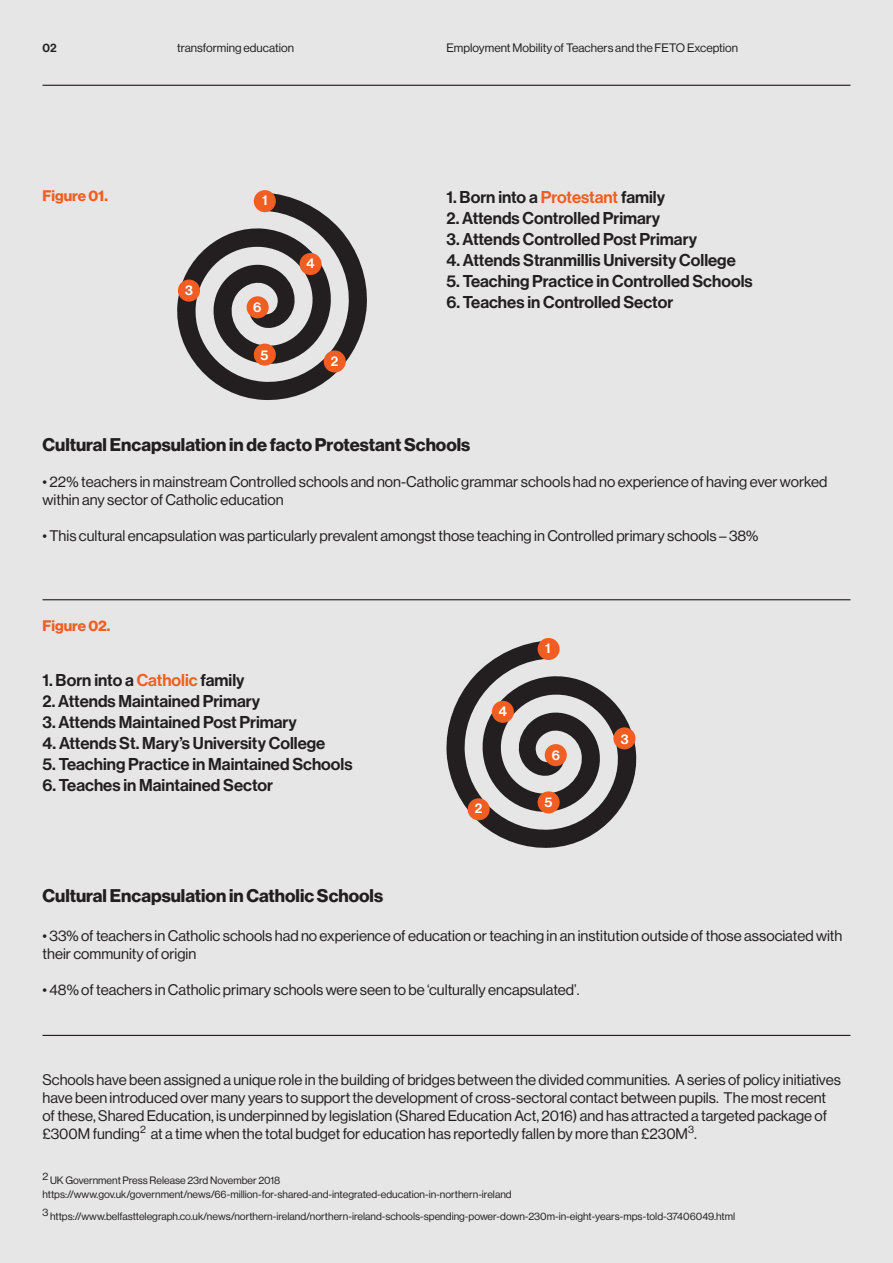
<style>
.page{position:relative;width:893px;height:1263px;background:#e5e6e5}
.page>*{position:absolute;margin:0;border:0;box-sizing:border-box;transform-origin:0 0}
.t1{font:18px "N Haas Grotesk DS Std 75 Bd";color:#231f20}
.t2{font:16.8px "N Haas Grotesk DS Std 65 Md";color:#231f20}
.t3{font:15px/18px "N Haas Grotesk DS Pro 55 Rg";color:#231f20}
.t4{font:15px "N Haas Grotesk DS Std 75 Bd";color:#f25e21}
.t5{font:13.8px "N Haas Grotesk DS Std 65 Md";color:#fff}
.t6{font:12px "N Haas Grotesk DS Pro 55 Rg";color:#231f20}
.t7{font:12px "N Haas Grotesk DS Std 65 Md";color:#231f20}
.t8{font:10.5px/13.5px "N Haas Grotesk DS Pro 55 Rg";color:#231f20}
.s1{color:#f25e21}
</style>
<div class="page">
<hr style="left:43px;top:85px;width:807px;height:1px;background:#080302">
<hr style="left:43px;top:599px;width:807px;height:1px;background:#080302">
<hr style="left:43px;top:1035px;width:807px;height:1px;background:#080302">
<svg style="left:446px;top:640px;width:191px;height:208px"></svg>
<div style="left:538px;top:638px;width:22px;height:22px;background:#f25e21;border-radius:50%"></div>
<div style="left:468px;top:798px;width:22px;height:22px;background:#f25e21;border-radius:50%"></div>
<div style="left:613px;top:727px;width:22px;height:22px;background:#f25e21;border-radius:50%"></div>
<div style="left:492px;top:701px;width:22px;height:22px;background:#f25e21;border-radius:50%"></div>
<div style="left:538px;top:791px;width:22px;height:22px;background:#f25e21;border-radius:50%"></div>
<div style="left:545px;top:744px;width:22px;height:22px;background:#f25e21;border-radius:50%"></div>
<svg style="left:177px;top:193px;width:190px;height:207px"></svg>
<div style="left:254px;top:190px;width:22px;height:22px;background:#f25e21;border-radius:50%"></div>
<div style="left:324px;top:350px;width:22px;height:22px;background:#f25e21;border-radius:50%"></div>
<div style="left:178px;top:280px;width:22px;height:22px;background:#f25e21;border-radius:50%"></div>
<div style="left:300px;top:253px;width:22px;height:22px;background:#f25e21;border-radius:50%"></div>
<div style="left:254px;top:344px;width:22px;height:22px;background:#f25e21;border-radius:50%"></div>
<div style="left:247px;top:296px;width:22px;height:22px;background:#f25e21;border-radius:50%"></div>
<p class="t7" style="left:43px;top:41px;width:16px">02</p>
<p class="t4" style="left:43px;top:187px;width:67px">Figure 01.</p>
<p class="t6" style="left:177px;top:41px;width:118px">transforming education</p>
<p class="t6" style="left:446px;top:41px;width:293px">Employment Mobility of Teachers and the FETO Exception</p>
<p class="t5" style="left:185px;top:282px;width:9px">3</p>
<p class="t5" style="left:262px;top:192px;width:7px">1</p>
<p class="t5" style="left:253px;top:299px;width:10px">6</p>
<p class="t5" style="left:260px;top:347px;width:9px">5</p>
<p class="t5" style="left:306px;top:255px;width:10px">4</p>
<p class="t5" style="left:331px;top:353px;width:9px">2</p>
<p class="t2" style="left:446px;top:187px;width:220px">1. Born into a <span class="s1">Protestant</span> family</p>
<p class="t2" style="left:446px;top:208px;width:215px">2. Attends Controlled Primary</p>
<p class="t2" style="left:446px;top:229px;width:252px">3. Attends Controlled Post Primary</p>
<p class="t2" style="left:446px;top:250px;width:291px">4. Attends Stranmillis University College</p>
<p class="t2" style="left:446px;top:271px;width:308px">5. Teaching Practice in Controlled Schools</p>
<p class="t2" style="left:446px;top:292px;width:228px">6. Teaches in Controlled Sector</p>
<p class="t1" style="left:43px;top:434px;width:429px">Cultural Encapsulation in de facto Protestant Schools</p>
<p class="t3" style="left:43px;top:473px;width:786px">• 22% teachers in mainstream Controlled schools and non-Catholic grammar schools had no experience of having ever worked within any sector of Catholic education</p>
<p class="t3" style="left:43px;top:527px;width:717px">• This cultural encapsulation was particularly prevalent amongst those teaching in Controlled primary schools – 38%</p>
<p class="t4" style="left:43px;top:617px;width:69px">Figure 02.</p>
<p class="t2" style="left:43px;top:670px;width:204px">1. Born into a <span class="s1">Catholic</span> family</p>
<p class="t2" style="left:43px;top:691px;width:219px">2. Attends Maintained Primary</p>
<p class="t2" style="left:43px;top:712px;width:256px">3. Attends Maintained Post Primary</p>
<p class="t2" style="left:43px;top:733px;width:284px">4. Attends St. Mary’s University College</p>
<p class="t2" style="left:43px;top:754px;width:312px">5. Teaching Practice in Maintained Schools</p>
<p class="t2" style="left:43px;top:775px;width:232px">6. Teaches in Maintained Sector</p>
<p class="t1" style="left:43px;top:885px;width:342px">Cultural Encapsulation in Catholic Schools</p>
<p class="t5" style="left:499px;top:703px;width:10px">4</p>
<p class="t5" style="left:475px;top:801px;width:9px">2</p>
<p class="t5" style="left:545px;top:640px;width:7px">1</p>
<p class="t5" style="left:552px;top:747px;width:10px">6</p>
<p class="t5" style="left:545px;top:794px;width:9px">5</p>
<p class="t5" style="left:621px;top:731px;width:9px">3</p>
<p class="t3" style="left:43px;top:927px;width:801px">• 33% of teachers in Catholic schools had no experience of education or teaching in an institution outside of those associated with their community of origin</p>
<p class="t3" style="left:43px;top:981px;width:538px">• 48% of teachers in Catholic primary schools were seen to be ‘culturally encapsulated’.</p>
<p class="t3" style="left:43px;top:1070px;width:800px">Schools have been assigned a unique role in the building of bridges between the divided communities. A series of policy initiatives have been introduced over many years to support the development of cross-sectoral contact between pupils. The most recent of these, Shared Education, is underpinned by legislation (Shared Education Act, 2016) and has attracted a targeted package of £300M funding<sup>2</sup> at a time when the total budget for education has reportedly fallen by more than £230M<sup>3</sup>.</p>
<p class="t8" style="left:43px;top:1174px;width:471px">2 UK Government Press Release 23rd November 2018 https://www.gov.uk/government/news/66-million-for-shared-and-integrated-education-in-northern-ireland</p>
<p class="t8" style="left:43px;top:1210px;width:694px">3 https://www.belfasttelegraph.co.uk/news/northern-ireland/northern-ireland-schools-spending-power-down-230m-in-eight-years-mps-told-37406049.html</p>
</div>
